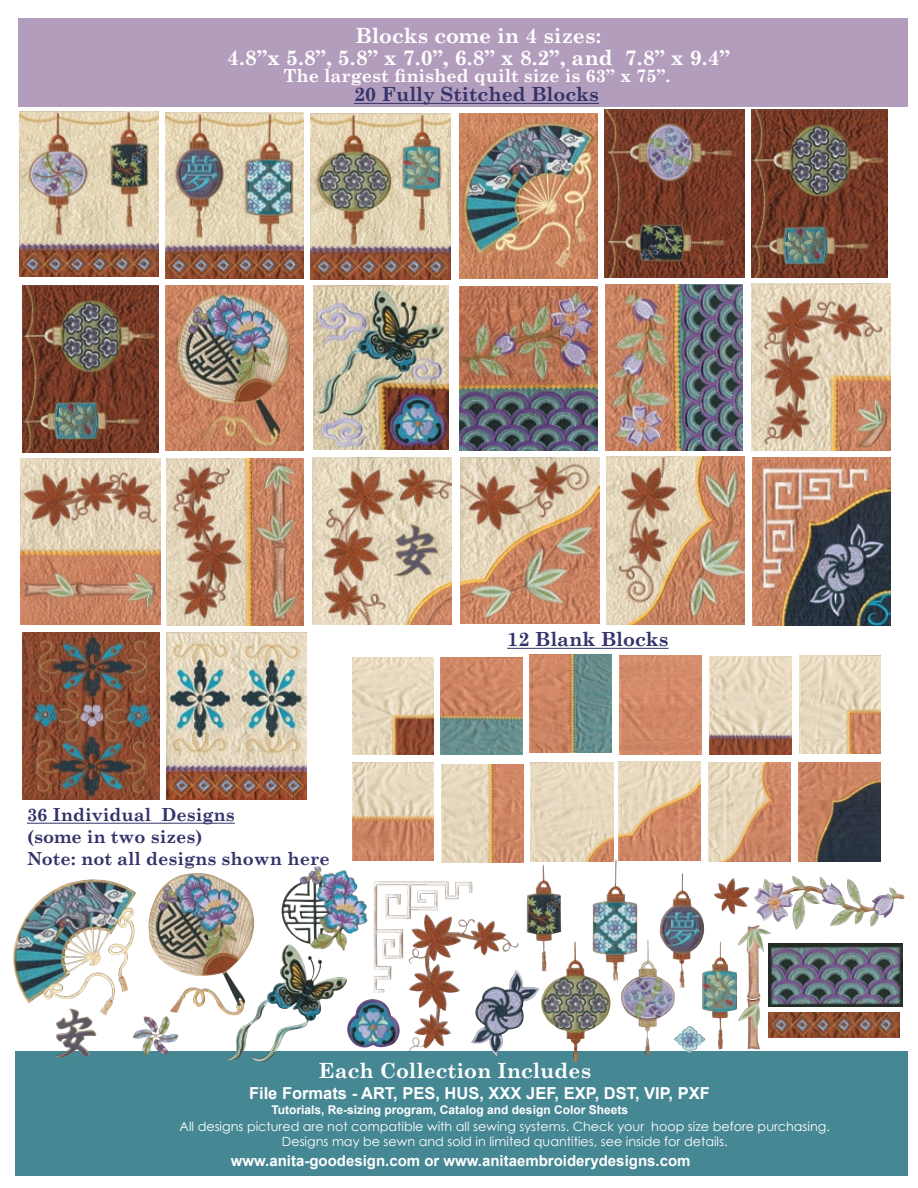
<style>
.page{position:relative;width:918px;height:1188px;background:#fff}
.page>*{position:absolute;margin:0;border:0;box-sizing:border-box;transform-origin:0 0}
.t1{font:700 21px/22.5px "Century Schoolbook";color:#fff;text-align:center}
.t2{font:700 19.5px "Century Schoolbook";color:#33336a}
.t3{font:700 18px/21.6px "Century Schoolbook";color:#33336a}
.t4{font:700 18px "Century Schoolbook";color:#fff}
.t5{font:700 16.5px "Arial";color:#fff}
.t6{font:700 15px "Arial";color:#fff}
.t7{font:12.75px/14.9px "Century Gothic";color:#fff;text-align:center}
.t8{font:700 12px "Arial";color:#fff}
</style>
<div class="page">
<div style="left:18px;top:18px;width:890px;height:88px;background:#b39dbd"></div>
<div style="left:15px;top:1052px;width:893px;height:124px;background:#468794"></div>
<hr style="left:27px;top:823px;width:208px;height:1px;background:#33336a">
<hr style="left:507px;top:648px;width:162px;height:1px;background:#33336a">
<img style="left:619px;top:940px;width:56px;height:116px">
<hr style="left:354px;top:103px;width:245px;height:1px;background:#33336a">
<img style="left:459px;top:114px;width:138px;height:165px">
<img style="left:19px;top:111px;width:139px;height:166px">
<img style="left:165px;top:113px;width:138px;height:166px">
<img style="left:311px;top:113px;width:139px;height:167px">
<img style="left:604px;top:109px;width:140px;height:168px">
<img style="left:751px;top:110px;width:137px;height:167px">
<img style="left:22px;top:285px;width:137px;height:168px">
<img style="left:313px;top:286px;width:135px;height:164px">
<img style="left:605px;top:284px;width:138px;height:167px">
<img style="left:459px;top:286px;width:138px;height:164px">
<img style="left:752px;top:283px;width:138px;height:167px">
<img style="left:21px;top:459px;width:139px;height:166px">
<img style="left:166px;top:459px;width:137px;height:166px">
<img style="left:166px;top:286px;width:138px;height:164px">
<img style="left:460px;top:457px;width:140px;height:167px">
<img style="left:312px;top:458px;width:139px;height:166px">
<img style="left:606px;top:456px;width:139px;height:168px">
<img style="left:752px;top:458px;width:139px;height:167px">
<img style="left:22px;top:632px;width:138px;height:167px">
<img style="left:166px;top:632px;width:141px;height:167px">
<img style="left:13px;top:879px;width:119px;height:137px">
<img style="left:527px;top:864px;width:34px;height:77px">
<img style="left:660px;top:873px;width:45px;height:116px">
<img style="left:593px;top:859px;width:44px;height:122px">
<img style="left:541px;top:941px;width:69px;height:122px">
<img style="left:702px;top:941px;width:35px;height:109px">
<img style="left:226px;top:951px;width:122px;height:111px">
<img style="left:347px;top:999px;width:53px;height:49px">
<img style="left:754px;top:878px;width:150px;height:52px">
<img style="left:738px;top:925px;width:33px;height:125px">
<img style="left:148px;top:873px;width:107px;height:142px">
<img style="left:471px;top:970px;width:69px;height:86px">
<img style="left:133px;top:1016px;width:46px;height:40px">
<img style="left:674px;top:1026px;width:31px;height:27px">
<img style="left:282px;top:866px;width:86px;height:85px">
<img style="left:714px;top:878px;width:36px;height:36px">
<img style="left:54px;top:1009px;width:42px;height:49px">
<img style="left:352px;top:762px;width:81px;height:99px">
<img style="left:799px;top:656px;width:82px;height:97px">
<img style="left:441px;top:764px;width:82px;height:98px">
<img style="left:440px;top:657px;width:82px;height:98px">
<img style="left:353px;top:657px;width:81px;height:98px">
<img style="left:529px;top:654px;width:82px;height:99px">
<img style="left:619px;top:656px;width:82px;height:98px">
<img style="left:710px;top:656px;width:82px;height:99px">
<img style="left:798px;top:763px;width:82px;height:98px">
<img style="left:708px;top:763px;width:82px;height:98px">
<img style="left:619px;top:762px;width:82px;height:99px">
<img style="left:531px;top:763px;width:82px;height:99px">
<img style="left:768px;top:1013px;width:131px;height:24px">
<img style="left:768px;top:943px;width:134px;height:63px">
<img style="left:407px;top:992px;width:53px;height:61px">
<img style="left:374px;top:881px;width:98px;height:111px">
<h1 class="t1" style="left:227px;top:24px;width:504px">Blocks come in 4 sizes:<br>4.8”x 5.8”, 5.8” x 7.0”, 6.8” x 8.2”, and 7.8” x 9.4”</h1>
<h3 class="t4" style="left:283px;top:65px;width:389px">The largest finished quilt size is 63” x 75”.</h3>
<h2 class="t2" style="left:354px;top:83px;width:247px">20 Fully Stitched Blocks</h2>
<h3 class="t3" style="left:27px;top:804px;width:304px">36 Individual Designs<br>(some in two sizes)<br>Note: not all designs shown here</h3>
<h2 class="t2" style="left:507px;top:628px;width:163px">12 Blank Blocks</h2>
<h1 class="t1" style="left:319px;top:1059px;width:274px">Each Collection Includes</h1>
<p class="t5" style="left:249px;top:1082px;width:462px">File Formats - ART, PES, HUS, XXX JEF, EXP, DST, VIP, PXF</p>
<p class="t8" style="left:272px;top:1102px;width:358px">Tutorials, Re-sizing program, Catalog and design Color Sheets</p>
<p class="t7" style="left:180px;top:1119px;width:652px">All designs pictured are not compatible with all sewing systems. Check your hoop size before purchasing.<br>Designs may be sewn and sold in limited quantities, see inside for details.</p>
<p class="t6" style="left:231px;top:1151px;width:461px">www.anita-goodesign.com or www.anitaembroiderydesigns.com</p>
</div>
